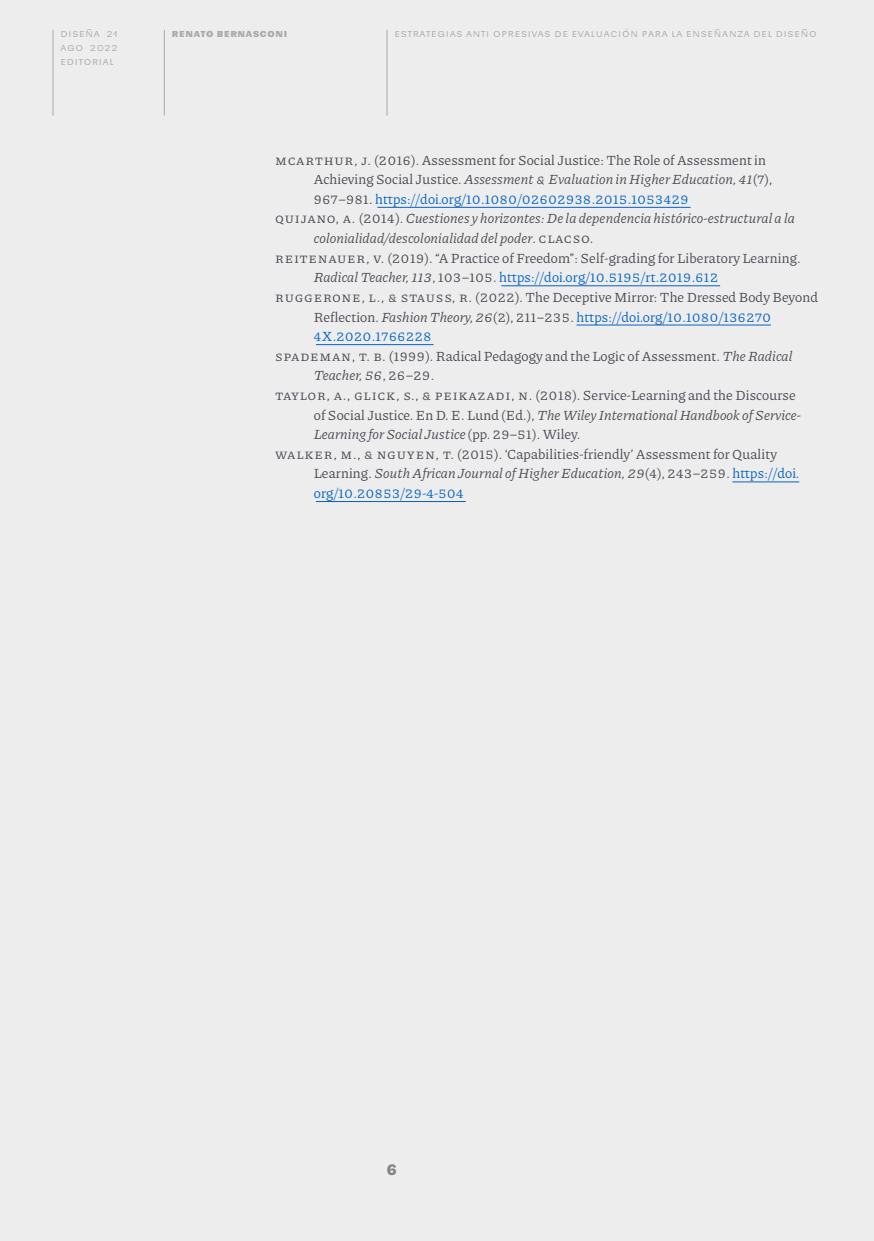
<style>
.page{position:relative;width:874px;height:1241px;background:#fff}
.page>*{position:absolute;margin:0;border:0;box-sizing:border-box;transform-origin:0 0}
.Referencias{font:14px/19.6px "Piazzolla";letter-spacing:.01em;color:#4c4651}
.Referencias-2{font:italic 14px/19.6px "Piazzolla";letter-spacing:.01em;color:#4c4651}
.t1{font:700 14px "Sudamerican Grotesk";color:#828282}
.t2{font:10.5px/14px "Sudamerican Grotesk";letter-spacing:.07em;color:#ababab}
.t3{font:700 10.5px "Sudamerican Grotesk";letter-spacing:.07em;color:#ababab}
.s1{font-style:italic}
.s2{color:#0563c1}
.s3{font-style:normal}
</style>
<div class="page">
<div style="left:0;top:0;width:873px;height:1240px;background:#ededed"></div>
<hr style="left:52px;top:30px;width:1px;height:85px;background:#ababab">
<hr style="left:164px;top:30px;width:1px;height:85px;background:#ababab">
<hr style="left:386px;top:30px;width:1px;height:85px;background:#ababab">
<hr style="left:377px;top:207px;width:313px;height:1px;background:#0563c1">
<hr style="left:501px;top:285px;width:218px;height:1px;background:#0563c1">
<hr style="left:576px;top:325px;width:194px;height:1px;background:#0563c1">
<hr style="left:316px;top:344px;width:117px;height:1px;background:#0563c1">
<hr style="left:732px;top:481px;width:66px;height:1px;background:#0563c1">
<hr style="left:316px;top:501px;width:149px;height:1px;background:#0563c1">
<p class="t2" style="left:60px;top:26px;width:59px">Diseña 21</p>
<p class="t3" style="left:172px;top:24px;width:117px">Renato Bernasconi</p>
<p class="t2" style="left:394px;top:26px;width:423px">Estrategias anti opresivas de evaluación para la e nse ñanza de l dise ño</p>
<p class="t2" style="left:60px;top:40px;width:58px">ago 2022 ed itorial</p>
<p class="Referencias" style="left:313px;top:149px;width:460px;text-indent:10px">hur , J. (2016). Assessment for Social Justice: The Role of Assessment in<br>Achieving Social Justice. <span class="s1">Assessment &amp; Evaluation in Higher Education, 41</span>(7),<br>967–981. <span class="s2">https://doi.org/10.1080/02602938.2015.1053429</span></p>
<p class="Referencias-2" style="left:313px;top:208px;width:482px;text-indent:-38px"><span class="s3">Quijano, A. (2014).</span> Cuestiones y horizontes: De la dependencia histórico-estructural a la colonialidad/descolonialidad del poder<span class="s3">. CLACSO .</span></p>
<p class="Referencias" style="left:313px;top:247px;width:488px;text-indent:-38px">Reit enauer , V. (2019). “A Practice of Freedom”: Self-grading for Liberatory Learning.<br><span class="s1">Radical Teacher, 113</span>, 103–105. <span class="s2">https://doi.org/10.5195/rt.2019.612</span></p>
<p class="Referencias" style="left:313px;top:287px;width:505px;text-indent:-38px">Rugg erone, L., &amp; Stauss, R. (2022). The Deceptive Mirror: The Dressed Body Beyond<br>Reflection. <span class="s1">Fashion Theory, 26</span>(2), 211–235. <span class="s2">https://doi.org/10.1080/136270<br>4X.2020.1766228</span></p>
<p class="Referencias" style="left:313px;top:345px;width:480px;text-indent:-38px">S pademan, T. B. (1999). Radical Pedagogy and the Logic of Assessment. <span class="s1">The Radical<br>Teacher, 56</span>, 26–29.</p>
<p class="Referencias" style="left:313px;top:385px;width:488px;text-indent:-38px">Taylor , A., Gl ic k, S., &amp; Peikazadi, N. (2018). Service‐Learning and the Discourse of Social Justice. En D. E. Lund (Ed.), <span class="s1">The Wiley International Handbook of Service-<br>Learning for Social Justice</span> (pp. 29–51). Wiley.</p>
<p class="Referencias" style="left:313px;top:443px;width:486px;text-indent:-38px">Wal ker , M., &amp; Ng uyen, T. (2015). ‘Capabilities-friendly’ Assessment for Quality<br>Learning. <span class="s1">South African Journal of Higher Education, 29</span>(4), 243–259. <span class="s2">https://doi. org/10.20853/29-4-504</span></p>
<p class="Referencias" style="left:275px;top:149px;width:11px">McArt</p>
<p class="t1" style="left:386px;top:1158px;width:12px">6</p>
</div>
